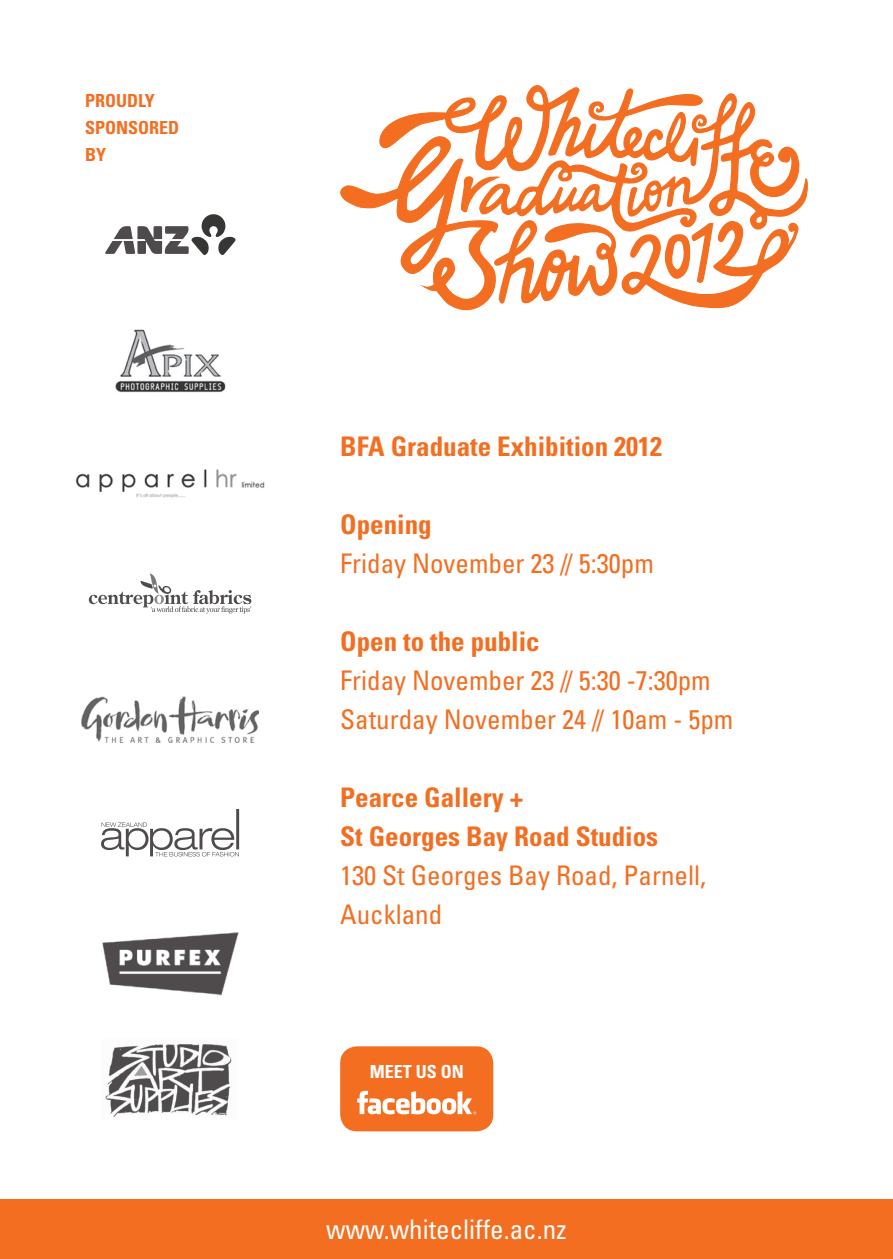
<style>
.page{position:relative;width:893px;height:1259px;background:#fff}
.page>*{position:absolute;margin:0;border:0;box-sizing:border-box;transform-origin:0 0}
.t1{font:condensed 27px/39px "Univers LT Std";color:#f36e21}
.t2{font:700 condensed 27px "Univers LT Std";color:#f36e21}
.t3{font:condensed 27px "Univers LT Std";color:#fff}
.t4{font:700 condensed 18px/27px "Univers LT Std";color:#f36e21}
.t5{font:700 condensed 18px "Univers LT Std";color:#fff}
</style>
<div class="page">
<svg style="left:340px;top:85px;width:468px;height:226px"></svg>
<div style="left:0;top:1199px;width:893px;height:60px;background:#f36e21"></div>
<div style="left:340px;top:1046px;width:153px;height:85px;background:#f36e21;border-radius:17px"></div>
<svg style="left:357px;top:1090px;width:119px;height:24px"></svg>
<img style="left:81px;top:696px;width:178px;height:46px">
<img style="left:105px;top:1044px;width:127px;height:73px">
<img style="left:115px;top:329px;width:111px;height:64px">
<svg style="left:105px;top:214px;width:130px;height:41px"></svg>
<hr style="left:236px;top:809px;width:3px;height:40px;background:#231f20">
<svg style="left:101px;top:822px;width:138px;height:34px"></svg>
<img style="left:102px;top:932px;width:137px;height:63px">
<img style="left:75px;top:469px;width:190px;height:29px">
<svg style="left:89px;top:573px;width:162px;height:40px"></svg>
<p class="t4" style="left:85px;top:87px;width:71px">PROUDLY</p>
<p class="t4" style="left:85px;top:114px;width:96px">SPONSORED<br>BY</p>
<p class="t2" style="left:340px;top:430px;width:323px">BFA Graduate Exhibition 2012</p>
<p class="t2" style="left:340px;top:508px;width:93px">Opening</p>
<p class="t1" style="left:340px;top:544px;width:315px">Friday November 23 // 5:30pm</p>
<p class="t2" style="left:340px;top:625px;width:201px">Open to the public</p>
<p class="t1" style="left:340px;top:661px;width:395px">Friday November 23 // 5:30 -7:30pm<br>Saturday November 24 // 10am - 5pm</p>
<p class="t2" style="left:340px;top:781px;width:184px">Pearce Gallery +</p>
<p class="t2" style="left:340px;top:820px;width:319px">St Georges Bay Road Studios</p>
<p class="t1" style="left:340px;top:856px;width:367px">130 St Georges Bay Road, Parnell,<br>Auckland</p>
<p class="t5" style="left:370px;top:1061px;width:95px">MEET US ON</p>
<p class="t3" style="left:326px;top:1212px;width:242px">www.whitecliffe.ac.nz</p>
</div>
